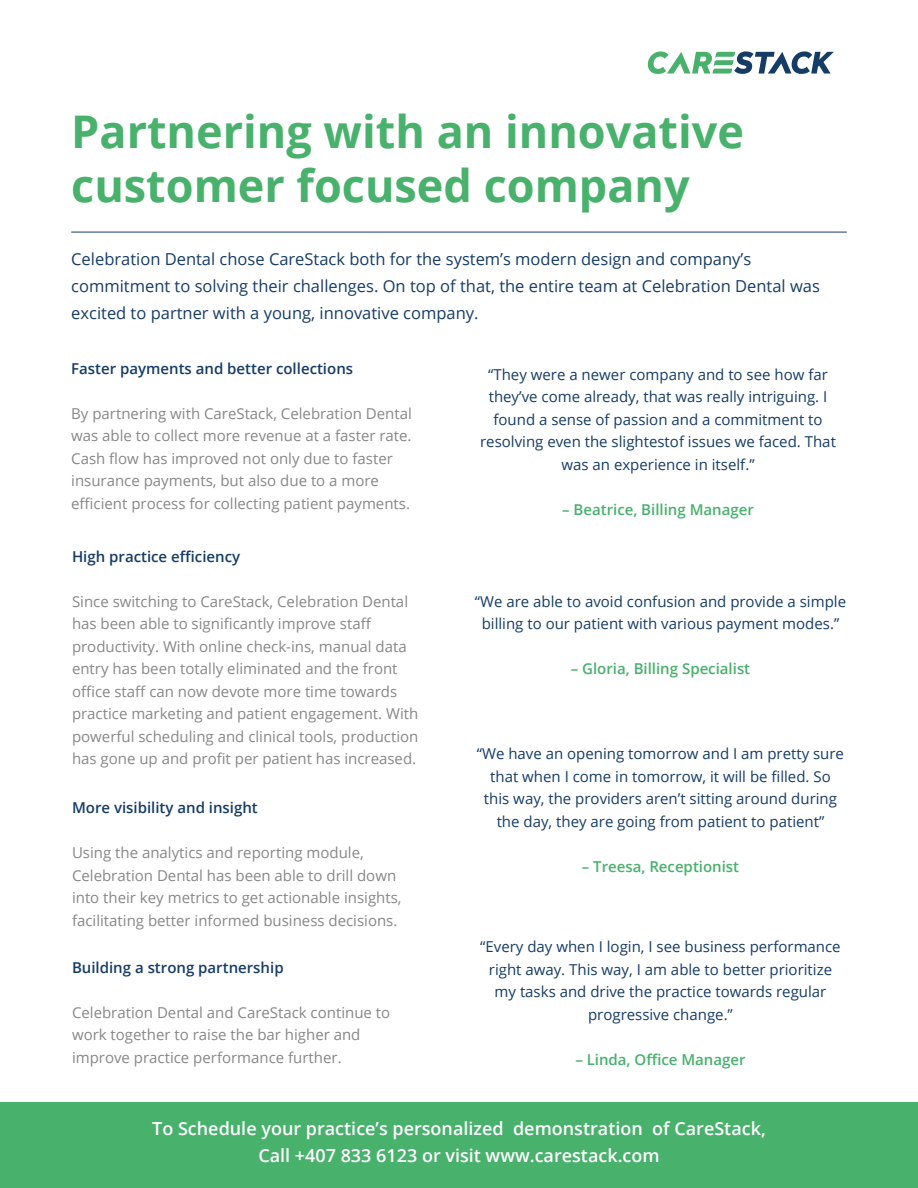
<style>
.page{position:relative;width:918px;height:1188px;background:#fff}
.page>*{position:absolute;margin:0;border:0;box-sizing:border-box;transform-origin:0 0}
.t1{font:700 45px/54px "Open Sans";color:#48b16c}
.t2{font:600 18px/27px "Open Sans";color:#fff;text-align:center}
.t3{font:16.5px/27px "Open Sans";color:#153c67}
.t4{font:15px/22.5px "Open Sans";color:#878787}
.t5{font:15px/22.5px "Open Sans";color:#153c67;text-align:center}
.t6{font:600 15px "Open Sans";color:#153c67}
.t7{font:600 15px "Open Sans";color:#48b16c}
</style>
<div class="page">
<hr style="left:71px;top:232px;width:776px;height:1px;background:#153c67">
<svg style="left:648px;top:51px;width:186px;height:23px"></svg>
<div style="left:0;top:1102px;width:918px;height:86px;background:#48b16c"></div>
<h1 class="t1" style="left:71px;top:104px;width:674px">Partnering with an innovative customer focused company</h1>
<p class="t3" style="left:71px;top:245px;width:750px">Celebration Dental chose CareStack both for the system’s modern design and company’s commitment to solving their challenges. On top of that, the entire team at Celebration Dental was excited to partner with a young, innovative company.</p>
<p class="t6" style="left:71px;top:358px;width:283px">Faster payments and better collections</p>
<p class="t4" style="left:71px;top:402px;width:342px">By partnering with CareStack, Celebration Dental was able to collect more revenue at a faster rate.<br>Cash flow has improved not only due to faster insurance payments, but also due to a more efficient process for collecting patient payments.</p>
<p class="t6" style="left:72px;top:546px;width:170px">High practice efficiency</p>
<p class="t4" style="left:72px;top:590px;width:348px">Since switching to CareStack, Celebration Dental has been able to significantly improve staff productivity. With online check-ins, manual data entry has been totally eliminated and the front office staff can now devote more time towards practice marketing and patient engagement. With powerful scheduling and clinical tools, production has gone up and profit per patient has increased.</p>
<p class="t6" style="left:72px;top:798px;width:187px">More visibility and insight</p>
<p class="t4" style="left:72px;top:841px;width:331px">Using the analytics and reporting module, Celebration Dental has been able to drill down into their key metrics to get actionable insights, facilitating better informed business decisions.</p>
<p class="t6" style="left:72px;top:957px;width:213px">Building a strong partnership</p>
<p class="t4" style="left:72px;top:1001px;width:320px">Celebration Dental and CareStack continue to work together to raise the bar higher and improve practice performance further.</p>
<p class="t5" style="left:480px;top:362px;width:357px">“They were a newer company and to see how far they’ve come already, that was really intriguing. I found a sense of passion and a commitment to resolving even the slightestof issues we faced. That was an experience in itself.”</p>
<p class="t7" style="left:562px;top:499px;width:193px">– Beatrice, Billing Manager</p>
<p class="t5" style="left:475px;top:590px;width:373px">“We are able to avoid confusion and provide a simple billing to our patient with various payment modes.”</p>
<p class="t7" style="left:571px;top:659px;width:181px">– Gloria, Billing Specialist</p>
<p class="t5" style="left:477px;top:742px;width:369px">“We have an opening tomorrow and I am pretty sure that when I come in tomorrow, it will be filled. So this way, the providers aren’t sitting around during the day, they are going from patient to patient”</p>
<p class="t7" style="left:582px;top:856px;width:159px">– Treesa, Receptionist</p>
<p class="t5" style="left:480px;top:935px;width:362px">“Every day when I login, I see business performance right away. This way, I am able to better prioritize my tasks and drive the practice towards regular progressive change.”</p>
<p class="t7" style="left:575px;top:1049px;width:172px">– Linda, Office Manager</p>
<p class="t2" style="left:152px;top:1115px;width:615px">To Schedule your practice’s personalized demonstration of CareStack,<br>Call +407 833 6123 or visit www.carestack.com</p>
</div>
